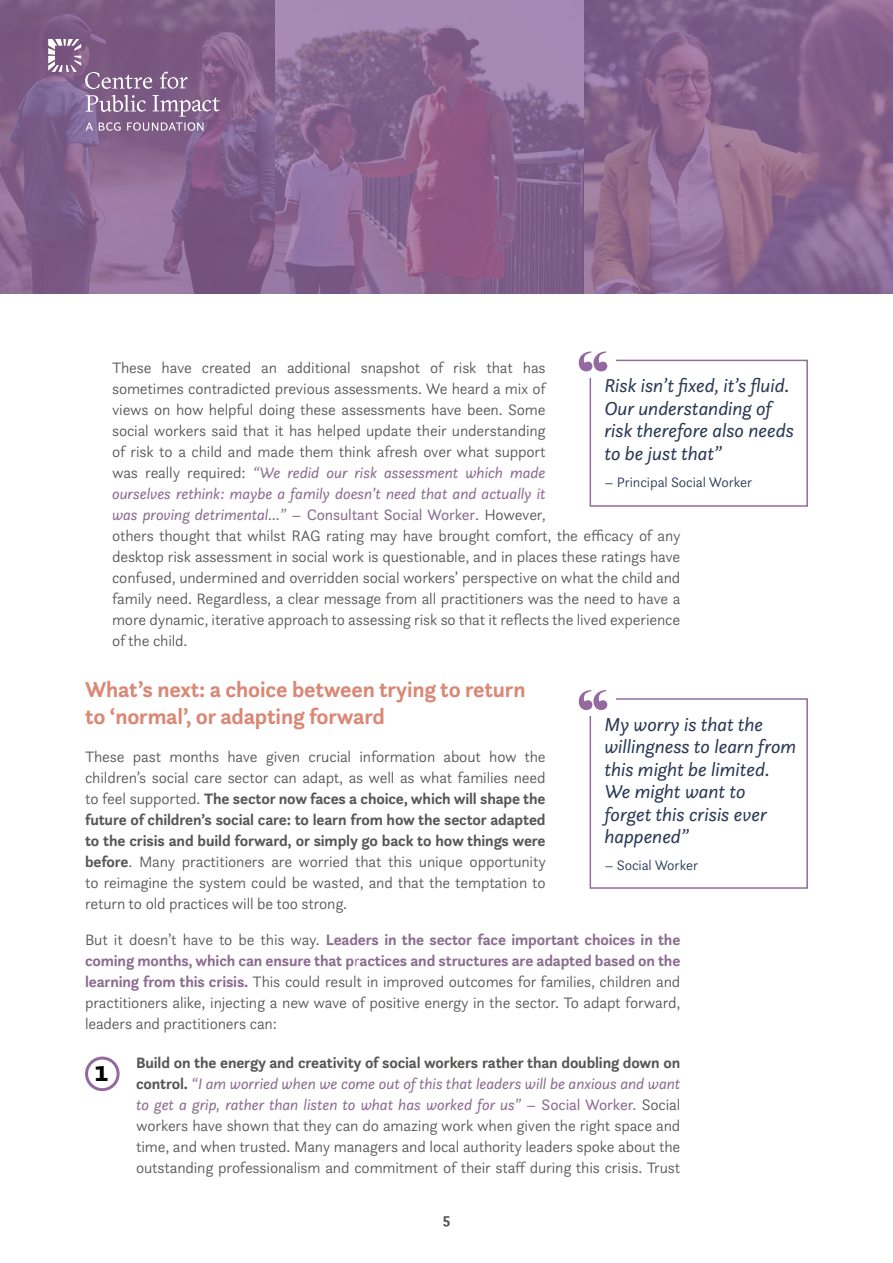
<style>
.page{position:relative;width:893px;height:1263px;background:#fff}
.page>*{position:absolute;margin:0;border:0;box-sizing:border-box;transform-origin:0 0}
.t1{font:500 105px "Big Caslon";color:#9469a0}
.t2{font:700 22.5px/27px "Questa Sans";letter-spacing:-.01em;color:#da8876}
.t3{font:italic 19.5px/22.5px "Questa Sans";letter-spacing:-.01em;color:#2b3955}
.t4{font:300 15.75px/21px "Questa Sans";letter-spacing:-.01em;color:#575756;text-align:justify}
.t5{font:700 15.75px "Questa Sans";color:#575756}
.t6{font:300 14.25px "Questa Sans";letter-spacing:-.01em;color:#2b3955}
.s1{font-weight:400;font-style:italic;color:#8c6c91}
.s2{font-weight:400;color:#8c6c91}
.s3{font-weight:700}
.s4{font-weight:700;color:#8c6c91}
.s5{color:#8c6c91}
.s6{font-weight:700;font-size:30px;color:#000}
</style>
<div class="page">
<svg style="left:0;top:0;width:893px;height:293px;background:#896691"></svg>
<div style="left:85px;top:1056px;width:35px;height:35px;border:3px solid #9469a0;border-radius:50%"></div>
<div style="left:590px;top:698px;width:218px;height:191px;border:2px solid #9469a0"></div>
<div style="left:575px;top:689px;width:41px;height:27px;background:#fff"></div>
<div style="left:590px;top:360px;width:218px;height:147px;border:2px solid #9469a0"></div>
<div style="left:575px;top:351px;width:41px;height:26px;background:#fff"></div>
<svg style="left:48px;top:39px;width:104px;height:50px;background:#8b6d91"></svg>
<svg style="left:160px;top:72px;width:27px;height:17px"></svg>
<svg style="left:86px;top:95px;width:134px;height:36px;background:#957a9c"></svg>
<h1 class="t1" style="left:580px;top:304px;width:30px">“</h1>
<p class="t4" style="left:112px;top:357px;width:570px;text-align:left">These have created an additional snapshot of risk that has<br>sometimes contradicted previous assessments. We heard a mix of<br>views on how helpful doing these assessments have been. Some<br>social workers said that it has helped update their understanding<br>of risk to a child and made them think afresh over what support<br>was really required: <span class="s1">“We redid our risk assessment which made<br>ourselves rethink: maybe a family doesn’t need that and actually it<br>was proving detrimental…”</span> <span class="s2">– Consultant Social Worker</span>. However,<br>others thought that whilst RAG rating may have brought comfort, the efficacy of any desktop risk assessment in social work is questionable, and in places these ratings have confused, undermined and overridden social workers’ perspective on what the child and family need. Regardless, a clear message from all practitioners was the need to have a more dynamic, iterative approach to assessing risk so that it reflects the lived experience of the child.</p>
<h2 class="t2" style="left:85px;top:675px;width:442px">What’s next: a choice between trying to return to ‘normal’, or adapting forward</h2>
<p class="t4" style="left:85px;top:745px;width:462px">These past months have given crucial information about how the children’s social care sector can adapt, as well as what families need to feel supported. <span class="s3">The sector now faces a choice, which will shape the future of children’s social care: to learn from how the sector adapted to the crisis and build forward, or simply go back to how things were before</span>. Many practitioners are worried that this unique opportunity to reimagine the system could be wasted, and that the temptation to return to old practices will be too strong.</p>
<p class="t4" style="left:85px;top:928px;width:597px">But it doesn’t have to be this way. <span class="s4">Leaders in the sector face important choices in the coming months, which can ensure that p</span><span class="s5">r</span><span class="s4">actices and structures are adapted based on the learning from this crisis.</span> This could result in improved outcomes for families, children and practitioners alike, injecting a new wave of positive energy in the sector. To adapt forward, leaders and practitioners can:</p>
<p class="t4" style="left:136px;top:1051px;width:546px;text-indent:-41px"><span class="s6">1</span> <span class="s3">Build on the energy and creativity of social workers rather than doubling down on control.</span> <span class="s1">“I am worried when we come out of this that leaders will be anxious and want to get a grip, rather than listen to what has worked for us”</span> <span class="s2">– Social Worker.</span> Social workers have shown that they can do amazing work when given the right space and time, and when trusted. Many managers and local authority leaders spoke about the outstanding professionalism and commitment of their staff during this crisis. Trust</p>
<p class="t3" style="left:604px;top:374px;width:191px">Risk isn’t fixed, it’s fluid.<br>Our understanding of risk therefore also needs to be just that”</p>
<p class="t6" style="left:604px;top:473px;width:149px">– Principal Social Worker</p>
<h1 class="t1" style="left:580px;top:642px;width:30px">“</h1>
<p class="t3" style="left:604px;top:712px;width:194px">My worry is that the willingness to learn from this might be limited.<br>We might want to forget this crisis ever happened”</p>
<p class="t6" style="left:604px;top:856px;width:95px">– Social Worker</p>
<p class="t5" style="left:443px;top:1208px;width:9px">5</p>
</div>
